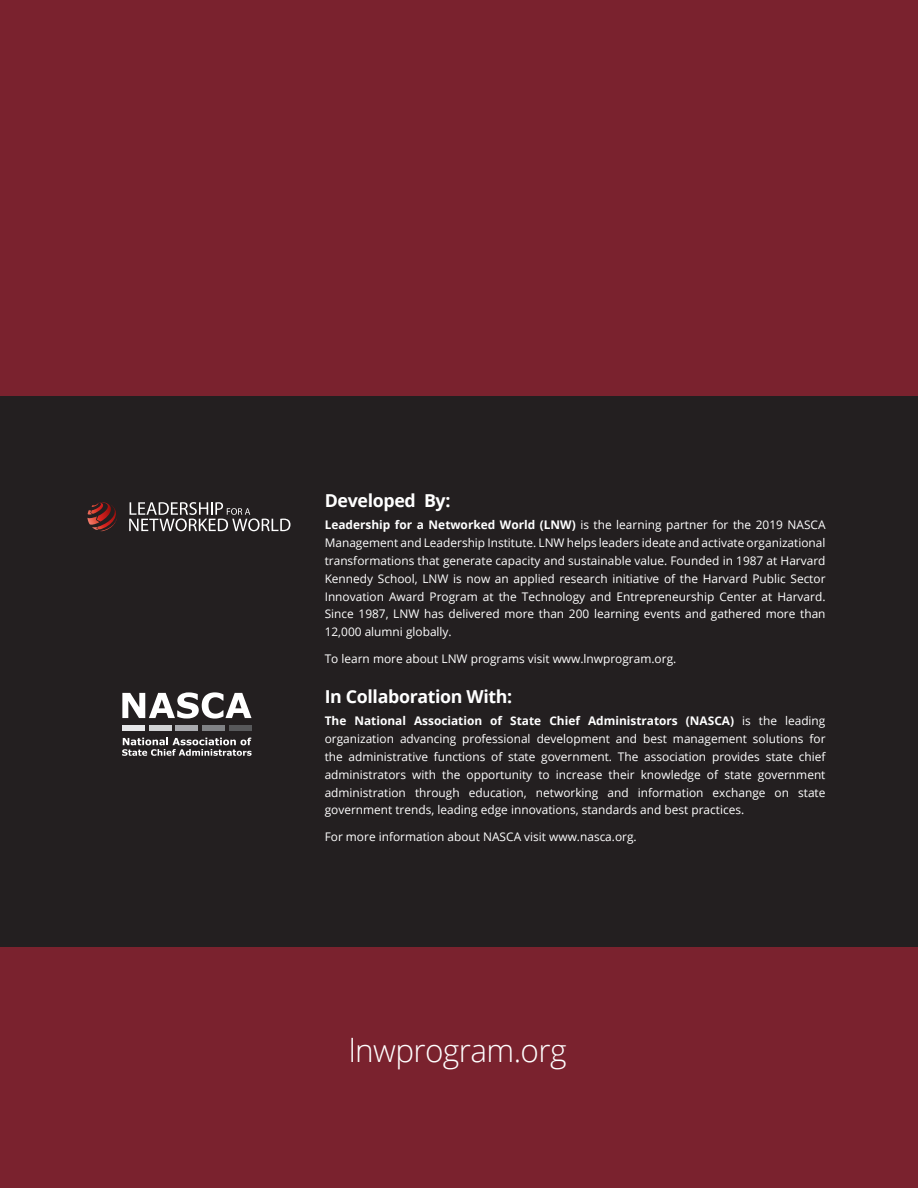
<style>
.page{position:relative;width:918px;height:1188px;background:#7a222e}
.page>*{position:absolute;margin:0;border:0;box-sizing:border-box;transform-origin:0 0}
.t1{font:300 31.5px "Open Sans";letter-spacing:-.02em;color:#fff}
.t2{font:700 17.85px "Open Sans";letter-spacing:-.02em;color:#fff}
.t3{font:11.85px/17.9px "Open Sans";color:#fff}
.s1{font-weight:700}
</style>
<div class="page">
<div style="left:0;top:396px;width:918px;height:551px;background:#231f20"></div>
<svg style="left:129px;top:502px;width:161px;height:29px"></svg>
<svg style="left:87px;top:502px;width:30px;height:29px"></svg>
<svg style="left:122px;top:738px;width:130px;height:18px"></svg>
<svg style="left:122px;top:692px;width:130px;height:27px"></svg>
<div style="left:229px;top:725px;width:23px;height:6px;background:#57585a"></div>
<div style="left:202px;top:725px;width:23px;height:6px;background:#808285"></div>
<div style="left:176px;top:725px;width:22px;height:6px;background:#a8a9ad"></div>
<div style="left:149px;top:725px;width:23px;height:6px;background:#d1d2d4"></div>
<div style="left:122px;top:725px;width:23px;height:6px;background:#e6e7e9"></div>
<h2 class="t2" style="left:325px;top:488px;width:127px">Developed By:</h2>
<p class="t3" style="left:325px;top:516px;width:502px"><span class="s1">Leadership for a Networked World (LNW)</span> is the learning partner for the 2019 NASCA Management and Leadership Institute. LNW helps leaders ideate and activate organizational transformations that generate capacity and sustainable value. Founded in 1987 at Harvard Kennedy School, LNW is now an applied research initiative of the Harvard Public Sector Innovation Award Program at the Technology and Entrepreneurship Center at Harvard.<br>Since 1987, LNW has delivered more than 200 learning events and gathered more than 12,000 alumni globally.</p>
<p class="t3" style="left:325px;top:649px;width:351px">To learn more about LNW programs visit www.lnwprogram.org.</p>
<h2 class="t2" style="left:325px;top:684px;width:189px">In Collaboration With:</h2>
<p class="t3" style="left:325px;top:712px;width:502px;text-align:justify"><span class="s1">The National Association of State Chief Administrators (NASCA)</span> is the leading organization advancing professional development and best management solutions for the administrative functions of state government. The association provides state chief administrators with the opportunity to increase their knowledge of state government administration through education, networking and information exchange on state government trends, leading edge innovations, standards and best practices.</p>
<p class="t3" style="left:325px;top:828px;width:312px">For more information about NASCA visit www.nasca.org.</p>
<h1 class="t1" style="left:349px;top:1029px;width:219px">lnwprogram.org</h1>
</div>
